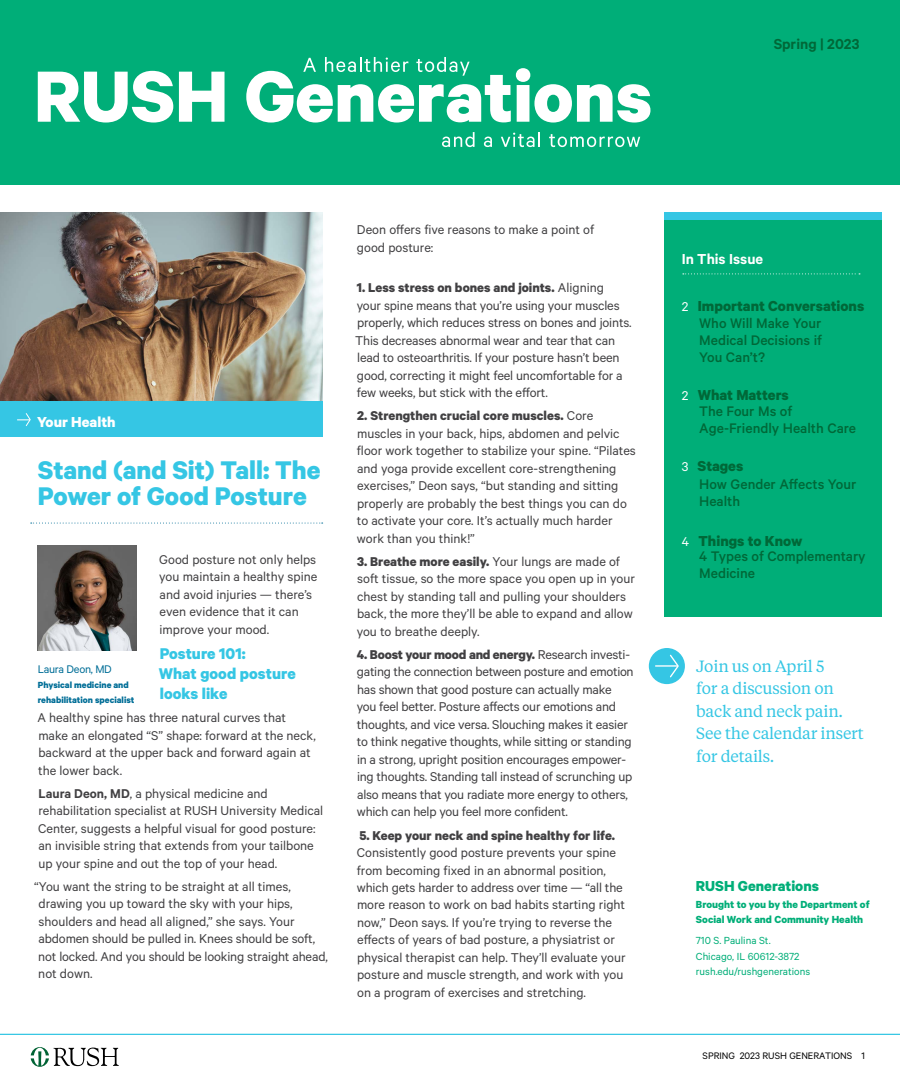
<style>
.page{position:relative;width:900px;height:1080px;background:#fff}
.page>*{position:absolute;margin:0;border:0;box-sizing:border-box;transform-origin:0 0}
.t1{font:700 81.5px "Calibre";color:#fff}
.t2{font:700 28.75px/26.2px "Calibre";color:#35c6e4}
.t3{font:700 17.5px/20px "Calibre";color:#35c6e4}
.t4{font:16.25px/22.5px "Tiempos Text";letter-spacing:-.015em;color:#35c6e4}
.t5{font:700 16.25px "Calibre";color:#006838}
.t6{font:600 16.25px "Calibre";color:#006838}
.t7{font:700 16.25px "Calibre";color:#00ae78}
.t8{font:600 16.25px "Calibre";color:#fff}
.t9{font:700 16.25px "Calibre";color:#fff}
.t10{font:500 15.62px/16.9px "Calibre";color:#006838}
.t11{font:14.38px/17.5px "Calibre";color:#414042}
.t12{font:700 14.38px "Calibre";color:#414042}
.t13{font:12.5px "Calibre";letter-spacing:-.02em;color:#006e97}
.t14{font:11.5px/15.2px "Calibre";color:#00ae78}
.t15{font:700 11.5px/15.2px "Calibre";color:#00ae78}
.t16{font:10.62px "Calibre";color:#000}
.t17{font:700 10px/15px "Calibre";color:#006e97}
.s1{font-weight:600}
.s2{font-weight:700}
.s3{font-weight:400;font-size:14.38px;color:#fff}
</style>
<div class="page">
<img style="left:1px;top:212px;width:321px;height:190px">
<svg style="left:31px;top:1047px;width:88px;height:20px"></svg>
<svg style="left:31px;top:523px;width:292px;height:1px"></svg>
<div style="left:1px;top:0;width:899px;height:185px;background:#00ae78"></div>
<div style="left:649px;top:648px;width:36px;height:36px;background:#35c6e4;border-radius:50%"></div>
<hr style="left:656px;top:665px;width:21px;height:2px;background:#fff">
<svg style="left:669px;top:653px;width:11px;height:26px"></svg>
<div style="left:664px;top:212px;width:218px;height:405px;background:#00ae78"></div>
<div style="left:664px;top:212px;width:218px;height:8px;background:#35c6e4"></div>
<svg style="left:683px;top:273px;width:177px;height:1px"></svg>
<div style="left:0;top:402px;width:322px;height:35px;background:#35c6e4"></div>
<svg style="left:17px;top:413px;width:14px;height:13px"></svg>
<img style="left:38px;top:546px;width:98px;height:105px">
<svg style="left:442px;top:132px;width:33px;height:15px"></svg>
<svg style="left:484px;top:137px;width:8px;height:10px"></svg>
<svg style="left:501px;top:132px;width:39px;height:15px"></svg>
<svg style="left:549px;top:134px;width:91px;height:13px"></svg>
<svg style="left:303px;top:58px;width:13px;height:14px"></svg>
<svg style="left:325px;top:57px;width:83px;height:15px"></svg>
<svg style="left:416px;top:57px;width:54px;height:19px"></svg>
<hr style="left:0;top:1034px;width:900px;height:1px;background:#35c6e4">
<h1 class="t1" style="left:34px;top:46px;width:620px">RUSH Generations</h1>
<p class="t6" style="left:774px;top:35px;width:87px">Spring | 2023</p>
<p class="t6" style="left:782px;top:35px;width:88px">ummer | 2019</p>
<p class="t9" style="left:37px;top:412px;width:80px">Your Health</p>
<h2 class="t2" style="left:38px;top:456px;width:284px">Stand (and Sit) Tall: The<br>Power of Good Posture</h2>
<p class="t11" style="left:159px;top:550px;width:160px">Good posture not only helps you maintain a healthy spine and avoid injuries — there’s even evidence that it can improve your mood.</p>
<p class="t3" style="left:159px;top:643px;width:138px">Posture 101:<br>What good posture looks like</p>
<p class="t11" style="left:37px;top:709px;width:280px">A healthy spine has three natural curves that make an elongated “S” shape: forward at the neck, backward at the upper back and forward again at the lower back.</p>
<p class="t11" style="left:38px;top:784px;width:287px"><span class="s1">Laura Deon, MD</span>, a physical medicine and rehabilitation specialist at RUSH University Medical Center, suggests a helpful visual for good posture: an invisible string that extends from your tailbone up your spine and out the top of your head.</p>
<p class="t11" style="left:34px;top:877px;width:295px">“You want the string to be straight at all times, drawing you up toward the sky with your hips, shoulders and head all aligned,” she says. Your abdomen should be pulled in. Knees should be soft, not locked. And you should be looking straight ahead, not down.</p>
<p class="t13" style="left:38px;top:661px;width:76px">Laura Deon, MD</p>
<p class="t17" style="left:38px;top:677px;width:98px">Physical medicine and rehabilitation specialist</p>
<p class="t11" style="left:357px;top:220px;width:239px">Deon offers five reasons to make a point of good posture:</p>
<p class="t11" style="left:355px;top:278px;width:278px"><span class="s2">1. Less stress on bones and joints.</span> Aligning<br>your spine means that you’re using your muscles properly, which reduces stress on bones and joints.<br>This decreases abnormal wear and tear that can lead to osteoarthritis. If your posture hasn’t been good, correcting it might feel uncomfortable for a few weeks, but stick with the effort.</p>
<p class="t11" style="left:357px;top:407px;width:281px"><span class="s2">2. Strengthen crucial core muscles.</span> Core muscles in your back, hips, abdomen and pelvic floor work together to stabilize your spine. “Pilates and yoga provide excellent core-strengthening exercises,” Deon says, “but standing and sitting properly are probably the best things you can do to activate your core. It’s actually much harder work than you think!”</p>
<p class="t11" style="left:357px;top:552px;width:280px"><span class="s2">3. Breathe more easily.</span> Your lungs are made of soft tissue, so the more space you open up in your chest by standing tall and pulling your shoulders back, the more they’ll be able to expand and allow you to breathe deeply.</p>
<p class="t11" style="left:357px;top:645px;width:278px"><span class="s2">4. Boost your mood and energy.</span> Research investi&shy;gating the connection between posture and emotion has shown that good posture can actually make you feel better. Posture affects our emotions and thoughts, and vice versa. Slouching makes it easier to think negative thoughts, while sitting or standing in a strong, upright position encourages empower&shy;ing thoughts. Standing tall instead of scrunching up also means that you radiate more energy to others, which can help you feel more confident.</p>
<p class="t12" style="left:359px;top:826px;width:257px">5. Keep your neck and spine healthy for life.</p>
<p class="t11" style="left:357px;top:843px;width:270px">Consistently good posture prevents your spine from becoming fixed in an abnormal position, which gets harder to address over time — “all the more reason to work on bad habits starting right now,” Deon says. If you’re trying to reverse the effects of years of bad posture, a physiatrist or physical therapist can help. They’ll evaluate your posture and muscle strength, and work with you on a program of exercises and stretching.</p>
<p class="t8" style="left:682px;top:249px;width:83px">In This Issue</p>
<p class="t5" style="left:682px;top:296px;width:184px"><span class="s3">2</span> Important Conversations</p>
<p class="t10" style="left:699px;top:315px;width:125px;text-align:justify">Who Will Make Your Medical Decisions if You Can’t?</p>
<p class="t5" style="left:682px;top:385px;width:109px"><span class="s3">2</span> What Matters</p>
<p class="t10" style="left:699px;top:403px;width:158px">The Four Ms of<br>Age-Friendly Health Care</p>
<p class="t5" style="left:682px;top:456px;width:63px"><span class="s3">3</span> Stages</p>
<p class="t10" style="left:699px;top:475px;width:159px">How Gender Affects Your<br>Health</p>
<p class="t5" style="left:682px;top:531px;width:122px"><span class="s3">4</span> Things to Know</p>
<p class="t10" style="left:699px;top:547px;width:168px">4 Types of Complementary<br>Medicine</p>
<p class="t4" style="left:696px;top:654px;width:169px">Join us on April 5<br>for a discussion on back and neck pain.<br>See the calendar insert for details.</p>
<p class="t7" style="left:696px;top:876px;width:125px">RUSH Generations</p>
<p class="t15" style="left:696px;top:896px;width:175px">Brought to you by the Department of<br>Social Work and Community Health</p>
<p class="t14" style="left:696px;top:933px;width:116px">710 S. Paulina St.<br>Chicago, IL 60612-3872 rush.edu/rushgenerations</p>
<p class="t16" style="left:703px;top:1050px;width:164px">SPRING 2023 RUSH GENERATIONS 1</p>
</div>
